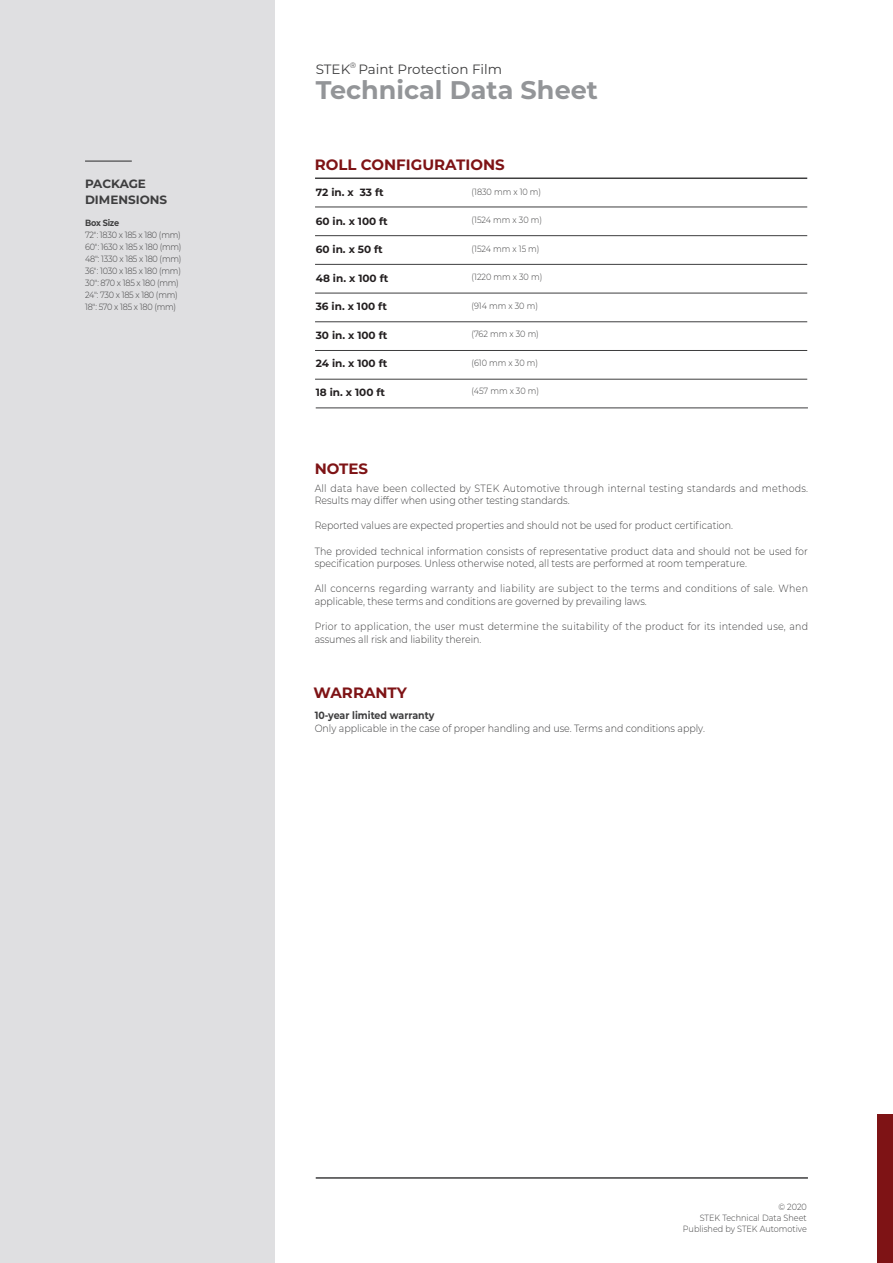
<style>
.page{position:relative;width:893px;height:1263px;background:#fff}
.page>*{position:absolute;margin:0;border:0;box-sizing:border-box;transform-origin:0 0}
.t1{font:700 25.5px "Montserrat";color:#939598}
.t2{font:700 15px "Montserrat";color:#7e1315}
.t3{font:13.5px "Montserrat";color:#3e3e3f}
.t4{font:700 12px "Montserrat";color:#3e3e3f}
.t5{font:300 10.5px/12.6px "Montserrat";color:#3e3e3f;scale:.9 1}
.t6{font:300 10.5px/12.6px "Montserrat";letter-spacing:.025em;color:#3e3e3f;scale:.9 1}
.t7{font:300 10.5px/12.6px "Montserrat";letter-spacing:.02em;color:#3e3e3f;scale:.9 1}
.t8{font:700 10.5px "Montserrat";color:#231f20}
.t9{font:700 10.5px "Montserrat";color:#3e3e3f;scale:.9 1}
.t10{font:300 9px "Montserrat";letter-spacing:-.01em;color:#3e3e3f;scale:.9 1}
.t11{font:700 9px "Montserrat";letter-spacing:-.025em;color:#3e3e3f;scale:.9 1}
.t12{font:7.8px "Montserrat";color:#3e3e3f}
</style>
<div class="page">
<div style="left:0;top:0;width:274px;height:1263px;background:#dfdfe1"></div>
<hr style="left:316px;top:1177px;width:492px;height:2px;background:#3e3e3f">
<hr style="left:85px;top:161px;width:47px;height:1px;background:#3e3e3f">
<hr style="left:315px;top:207px;width:492px;height:1px;background:#3e3e3f">
<hr style="left:315px;top:235px;width:492px;height:1px;background:#3e3e3f">
<hr style="left:315px;top:264px;width:492px;height:1px;background:#3e3e3f">
<hr style="left:315px;top:293px;width:492px;height:1px;background:#3e3e3f">
<hr style="left:315px;top:321px;width:492px;height:1px;background:#3e3e3f">
<hr style="left:315px;top:350px;width:492px;height:1px;background:#3e3e3f">
<hr style="left:315px;top:379px;width:492px;height:1px;background:#3e3e3f">
<hr style="left:315px;top:177px;width:492px;height:2px;background:#3e3e3f">
<div style="left:877px;top:1115px;width:16px;height:148px;background:#7e1315"></div>
<hr style="left:316px;top:408px;width:492px;height:1px;background:#3e3e3f">
<p class="t4" style="left:85px;top:175px;width:62px">PACKAGE</p>
<p class="t4" style="left:85px;top:191px;width:84px">DIMENSIONS</p>
<p class="t11" style="left:85px;top:216px;width:39px">Box Size</p>
<p class="t10" style="left:85px;top:228px;width:108px">72": 1830 x 185 x 180 (mm)</p>
<p class="t10" style="left:85px;top:240px;width:109px">60": 1630 x 185 x 180 (mm)</p>
<p class="t10" style="left:85px;top:252px;width:109px">48": 1330 x 185 x 180 (mm)</p>
<p class="t10" style="left:85px;top:264px;width:108px">36": 1030 x 185 x 180 (mm)</p>
<p class="t10" style="left:85px;top:276px;width:106px">30": 870 x 185 x 180 (mm)</p>
<p class="t10" style="left:85px;top:288px;width:105px">24": 730 x 185 x 180 (mm)</p>
<p class="t10" style="left:85px;top:300px;width:103px">18": 570 x 185 x 180 (mm)</p>
<p class="t3" style="left:316px;top:60px;width:36px">STEK</p>
<p class="t12" style="left:350px;top:60px;width:8px">®</p>
<p class="t3" style="left:358px;top:60px;width:145px">Paint Protection Film</p>
<p class="t1" style="left:316px;top:71px;width:284px">Technical Data Sheet</p>
<p class="t2" style="left:315px;top:154px;width:192px">ROLL CONFIGURATIONS</p>
<p class="t8" style="left:316px;top:185px;width:69px">72 in. x 33 ft</p>
<p class="t8" style="left:316px;top:213px;width:74px">60 in. x 100 ft</p>
<p class="t8" style="left:316px;top:242px;width:69px">60 in. x 50 ft</p>
<p class="t8" style="left:316px;top:270px;width:74px">48 in. x 100 ft</p>
<p class="t8" style="left:316px;top:299px;width:73px">36 in. x 100 ft</p>
<p class="t8" style="left:316px;top:327px;width:73px">30 in. x 100 ft</p>
<p class="t8" style="left:316px;top:356px;width:73px">24 in. x 100 ft</p>
<p class="t8" style="left:316px;top:384px;width:71px">18 in. x 100 ft</p>
<p class="t2" style="left:315px;top:458px;width:55px">NOTES</p>
<p class="t10" style="left:471px;top:185px;width:79px">(1830 mm x 10 m)</p>
<p class="t10" style="left:471px;top:214px;width:80px">(1524 mm x 30 m)</p>
<p class="t10" style="left:471px;top:242px;width:77px">(1524 mm x 15 m)</p>
<p class="t10" style="left:471px;top:271px;width:80px">(1220 mm x 30 m)</p>
<p class="t10" style="left:471px;top:299px;width:75px">(914 mm x 30 m)</p>
<p class="t10" style="left:471px;top:328px;width:76px">(762 mm x 30 m)</p>
<p class="t10" style="left:471px;top:356px;width:75px">(610 mm x 30 m)</p>
<p class="t10" style="left:471px;top:385px;width:77px">(457 mm x 30 m)</p>
<p class="t6" style="left:315px;top:481px;width:550px">All data have been collected by STEK Automotive through internal testing standards and methods.<br>Results may differ when using other testing standards.</p>
<p class="t5" style="left:315px;top:519px;width:466px">Reported values are expected properties and should not be used for product certification.</p>
<p class="t5" style="left:315px;top:544px;width:549px">The provided technical information consists of representative product data and should not be used for specification purposes. Unless otherwise noted, all tests are performed at room temperature.</p>
<p class="t5" style="left:315px;top:582px;width:550px">All concerns regarding warranty and liability are subject to the terms and conditions of sale. When applicable, these terms and conditions are governed by prevailing laws.</p>
<p class="t7" style="left:315px;top:620px;width:550px">Prior to application, the user must determine the suitability of the product for its intended use, and assumes all risk and liability therein.</p>
<p class="t2" style="left:314px;top:682px;width:95px">WARRANTY</p>
<p class="t9" style="left:315px;top:708px;width:135px">10-year limited warranty</p>
<p class="t5" style="left:315px;top:721px;width:435px">Only applicable in the case of proper handling and use. Terms and conditions apply.</p>
<p class="t10" style="left:778px;top:1201px;width:33px">© 2020</p>
<p class="t10" style="left:700px;top:1211px;width:121px">STEK Technical Data Sheet</p>
<p class="t10" style="left:683px;top:1222px;width:139px">Published by STEK Automotive</p>
</div>
